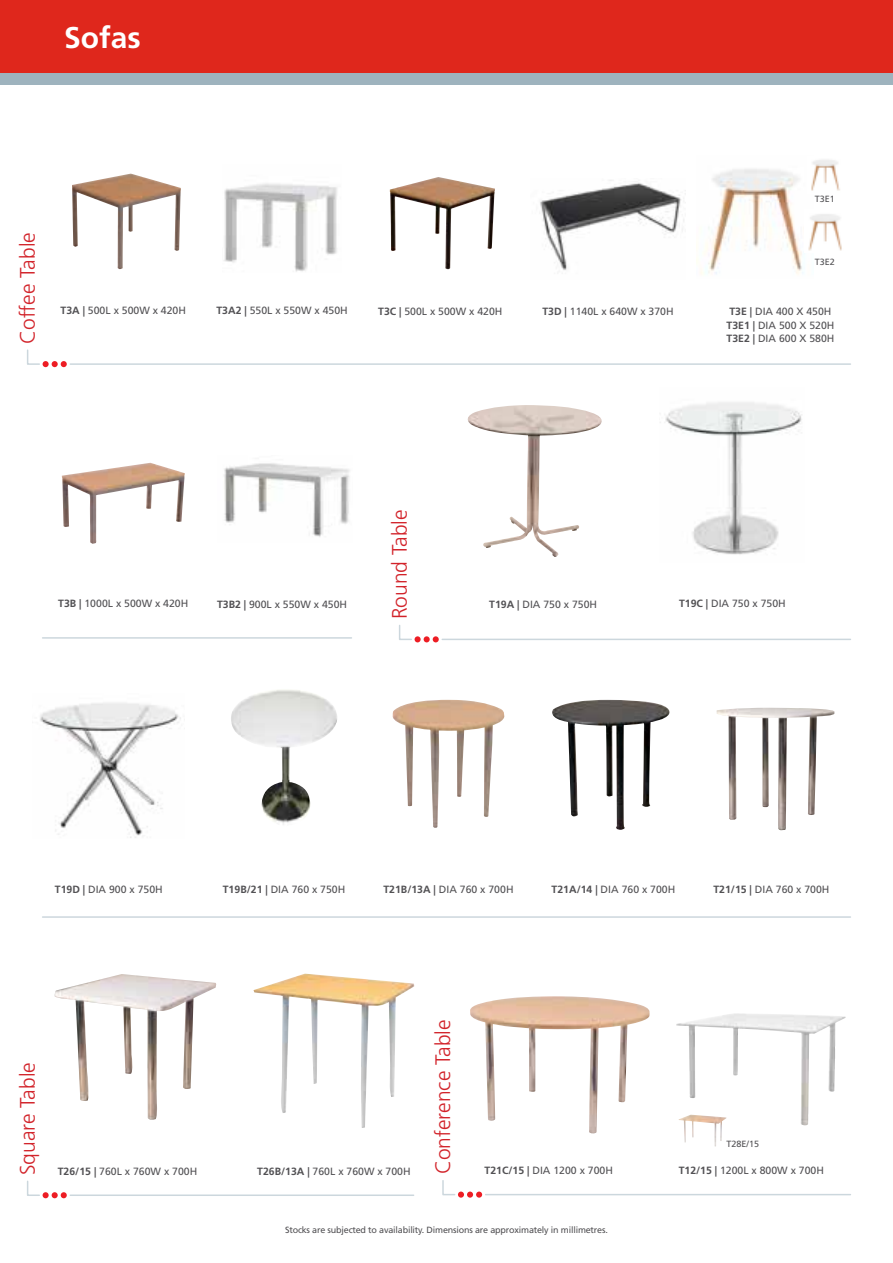
<style>
.page{position:relative;width:893px;height:1263px;background:#fff}
.page>*{position:absolute;margin:0;border:0;box-sizing:border-box;transform-origin:0 0}
.t1{font:700 30px "Frutiger LT Std";color:#fff}
.t2{font:300 21px "Frutiger LT Std";color:#d2232a}
.t3{font:10.5px/13.5px "Frutiger LT Std";color:#525154}
.t4{font:9px "Frutiger LT Std";letter-spacing:-.02em;color:#525154}
.s1{font-weight:700}
</style>
<div class="page">
<div style="left:0;top:0;width:893px;height:74px;background:#df271c"></div>
<div style="left:0;top:74px;width:893px;height:11px;background:#9eb3be"></div>
<svg style="left:27px;top:349px;width:40px;height:18px"></svg>
<hr style="left:70px;top:363px;width:780px;height:2px;background:#ccd7dd">
<img style="left:72px;top:174px;width:109px;height:95px">
<img style="left:224px;top:183px;width:113px;height:89px">
<img style="left:390px;top:177px;width:105px;height:92px">
<img style="left:697px;top:169px;width:108px;height:106px">
<img style="left:811px;top:160px;width:29px;height:31px">
<img style="left:804px;top:210px;width:38px;height:43px">
<img style="left:540px;top:180px;width:146px;height:90px">
<img style="left:62px;top:463px;width:123px;height:81px">
<img style="left:224px;top:463px;width:126px;height:74px">
<hr style="left:43px;top:637px;width:308px;height:2px;background:#ccd7dd">
<hr style="left:43px;top:916px;width:807px;height:2px;background:#ccd7dd">
<svg style="left:399px;top:625px;width:40px;height:17px"></svg>
<hr style="left:442px;top:639px;width:408px;height:1px;background:#ccd7dd">
<img style="left:467px;top:405px;width:135px;height:152px">
<img style="left:660px;top:402px;width:142px;height:153px">
<img style="left:40px;top:703px;width:141px;height:135px">
<img style="left:231px;top:690px;width:106px;height:135px">
<img style="left:392px;top:700px;width:113px;height:128px">
<img style="left:552px;top:700px;width:118px;height:130px">
<img style="left:716px;top:708px;width:119px;height:122px">
<svg style="left:27px;top:1180px;width:40px;height:18px"></svg>
<hr style="left:70px;top:1194px;width:344px;height:2px;background:#ccd7dd">
<img style="left:55px;top:974px;width:161px;height:146px">
<img style="left:254px;top:974px;width:160px;height:154px">
<img style="left:470px;top:996px;width:180px;height:137px">
<img style="left:676px;top:1013px;width:150px;height:112px">
<img style="left:679px;top:1115px;width:47px;height:31px">
<svg style="left:442px;top:1180px;width:40px;height:18px"></svg>
<hr style="left:486px;top:1194px;width:364px;height:1px;background:#ccd7dd">
<h1 class="t1" style="left:64px;top:20px;width:78px">Sofas</h1>
<h2 class="t2" style="left:16px;top:344px;width:113px;rotate:-90deg">Coffee Table</h2>
<p class="t4" style="left:815px;top:194px;width:22px">T3E1</p>
<p class="t4" style="left:815px;top:256px;width:22px">T3E2</p>
<p class="t3" style="left:61px;top:303px;width:127px"><span class="s1">T3A |</span> 500L x 500W x 420H</p>
<p class="t3" style="left:216px;top:303px;width:133px"><span class="s1">T3A2 |</span> 550L x 550W x 450H</p>
<p class="t3" style="left:378px;top:305px;width:126px"><span class="s1">T3C |</span> 500L x 500W x 420H</p>
<p class="t3" style="left:542px;top:305px;width:133px"><span class="s1">T3D |</span> 1140L x 640W x 370H</p>
<p class="t3" style="left:726px;top:305px;width:109px"><span class="s1">T3E |</span> DIA 400 X 450H<br><span class="s1">T3E1 |</span> DIA 500 X 520H<br><span class="s1">T3E2 |</span> DIA 600 X 580H</p>
<p class="t3" style="left:58px;top:597px;width:132px"><span class="s1">T3B |</span> 1000L x 500W x 420H</p>
<p class="t3" style="left:217px;top:597px;width:132px"><span class="s1">T3B2 |</span> 900L x 550W x 450H</p>
<h2 class="t2" style="left:388px;top:619px;width:111px;rotate:-90deg">Round Table</h2>
<p class="t3" style="left:489px;top:597px;width:109px"><span class="s1">T19A |</span> DIA 750 x 750H</p>
<p class="t3" style="left:679px;top:597px;width:108px"><span class="s1">T19C |</span> DIA 750 x 750H</p>
<p class="t3" style="left:55px;top:883px;width:109px"><span class="s1">T19D |</span> DIA 900 x 750H</p>
<p class="t3" style="left:223px;top:883px;width:124px"><span class="s1">T19B/21 |</span> DIA 760 x 750H</p>
<p class="t3" style="left:383px;top:883px;width:132px"><span class="s1">T21B/13A |</span> DIA 760 x 700H</p>
<p class="t3" style="left:552px;top:883px;width:125px"><span class="s1">T21A/14 |</span> DIA 760 x 700H</p>
<p class="t3" style="left:713px;top:883px;width:118px"><span class="s1">T21/15 |</span> DIA 760 x 700H</p>
<h2 class="t2" style="left:16px;top:1175px;width:114px;rotate:-90deg">Square Table</h2>
<h2 class="t2" style="left:431px;top:1174px;width:156px;rotate:-90deg">Conference Table</h2>
<p class="t3" style="left:58px;top:1165px;width:141px"><span class="s1">T26/15 |</span> 760L x 760W x 700H</p>
<p class="t3" style="left:257px;top:1165px;width:155px"><span class="s1">T26B/13A |</span> 760L x 760W x 700H</p>
<p class="t3" style="left:485px;top:1164px;width:130px"><span class="s1">T21C/15 |</span> DIA 1200 x 700H</p>
<p class="t4" style="left:285px;top:1224px;width:324px">Stocks are subjected to availability. Dimensions are approximately in millimetres.</p>
<p class="t4" style="left:726px;top:1139px;width:34px">T28E/15</p>
<p class="t3" style="left:679px;top:1164px;width:147px"><span class="s1">T12/15 |</span> 1200L x 800W x 700H</p>
</div>
